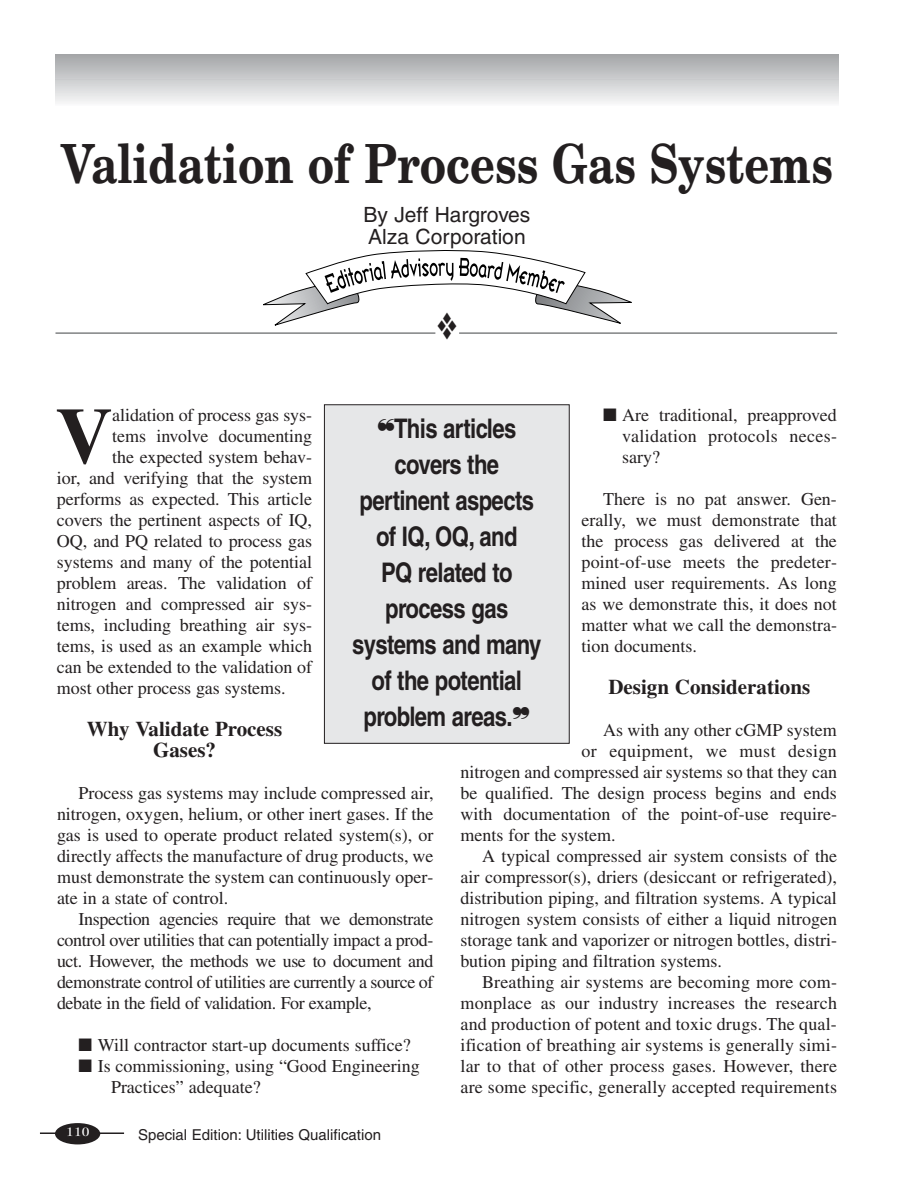
<style>
.page{position:relative;width:918px;height:1188px;background:#fff}
.page>*{position:absolute;margin:0;border:0;box-sizing:border-box;transform-origin:0 0}
.t1{font:700 79.2px "Times";color:#231f20}
.t2{font:700 54px "New Century Schlbk";color:#231f20;scale:.8 1}
.t3{font:700 condensed 27px/36px "Helvetica";letter-spacing:-.025em;color:#231f20;text-align:center}
.t4{font:700 21px/21px "Times";color:#231f20;text-align:center}
.t5{font:21px/22.5px "Helvetica";color:#231f20}
.t6{font:18px/21px "Times";color:#231f20;text-align:justify}
.t7{font:18px "Times";letter-spacing:.02em;color:#231f20}
.t8{font:15px "Helvetica";color:#231f20}
.t9{font:700 13.5px "Bernhard Modern";color:#fff}
</style>
<div class="page">
<hr style="left:40px;top:1132px;width:84px;height:2px;background:#231f20">
<div style="left:55px;top:1123px;width:45px;height:21px;background:#231f20;border-radius:50%"></div>
<div style="left:324px;top:405px;width:245px;height:338px;background:#e6e7e8"></div>
<div style="left:324px;top:404px;width:246px;height:340px;border:1px solid #231f20"></div>
<hr style="left:56px;top:54px;width:782px;height:2px;background:#85878a">
<hr style="left:56px;top:56px;width:782px;height:2px;background:#898b8e">
<hr style="left:56px;top:58px;width:782px;height:2px;background:#8d8f92">
<hr style="left:56px;top:60px;width:782px;height:2px;background:#929497">
<hr style="left:56px;top:62px;width:782px;height:2px;background:#96999b">
<hr style="left:56px;top:64px;width:782px;height:2px;background:#9a9c9f">
<hr style="left:56px;top:66px;width:782px;height:2px;background:#9fa1a4">
<hr style="left:56px;top:68px;width:782px;height:2px;background:#a4a6a8">
<hr style="left:56px;top:70px;width:782px;height:2px;background:#a8abad">
<hr style="left:56px;top:72px;width:782px;height:2px;background:#adafb1">
<hr style="left:56px;top:74px;width:782px;height:2px;background:#b1b4b6">
<hr style="left:56px;top:76px;width:782px;height:2px;background:#b6b8bb">
<hr style="left:56px;top:78px;width:782px;height:2px;background:#bbbdbf">
<hr style="left:56px;top:80px;width:782px;height:2px;background:#bfc1c3">
<hr style="left:56px;top:82px;width:782px;height:2px;background:#c4c5c8">
<hr style="left:56px;top:84px;width:782px;height:2px;background:#c9cacc">
<hr style="left:56px;top:86px;width:782px;height:2px;background:#cdced0">
<hr style="left:56px;top:88px;width:782px;height:2px;background:#d2d3d5">
<hr style="left:56px;top:90px;width:782px;height:2px;background:#d7d8da">
<hr style="left:56px;top:92px;width:782px;height:2px;background:#dcddde">
<hr style="left:56px;top:94px;width:782px;height:2px;background:#e0e1e2">
<hr style="left:56px;top:96px;width:782px;height:2px;background:#e5e6e7">
<hr style="left:56px;top:98px;width:782px;height:2px;background:#eaebec">
<hr style="left:56px;top:100px;width:782px;height:2px;background:#eff0f0">
<hr style="left:56px;top:102px;width:782px;height:2px;background:#f3f4f4">
<hr style="left:56px;top:104px;width:782px;height:1px;background:#f9f9fa">
<hr style="left:56px;top:105px;width:782px;height:1px;background:#fafafb">
<hr style="left:56px;top:332px;width:379px;height:2px;background:#808284">
<hr style="left:459px;top:332px;width:378px;height:2px;background:#808284">
<svg style="left:263px;top:250px;width:369px;height:84px"></svg>
<h2 class="t2" style="left:61px;top:143px;width:965px">Validation of Process Gas Systems</h2>
<p class="t5" style="left:364px;top:205px;width:168px">By Jeff Hargroves<br>Alza Corporation</p>
<p class="t6" style="left:622px;top:406px;width:216px;text-indent:-19px">■ Are traditional, preapproved validation protocols neces&shy;sary?</p>
<p class="t6" style="left:582px;top:490px;width:257px;text-indent:22px">There is no pat answer. Gen&shy;erally, we must demonstrate that the process gas delivered at the point-of-use meets the predeter&shy;mined user requirements. As long as we demonstrate this, it does not matter what we call the demonstra&shy;tion documents.</p>
<p class="t4" style="left:608px;top:678px;width:203px">Design Considerations</p>
<p class="t6" style="left:603px;top:721px;width:235px">As with any other cGMP system</p>
<p class="t7" style="left:582px;top:744px;width:257px">or equipment, we must design</p>
<p class="t6" style="left:461px;top:763px;width:378px">nitrogen and compressed air systems so that they can</p>
<p class="t6" style="left:461px;top:784px;width:378px">be qualified. The design process begins and ends</p>
<p class="t6" style="left:461px;top:805px;width:378px">with documentation of the point-of-use require-</p>
<p class="t6" style="left:461px;top:826px;width:157px">ments for the system.</p>
<p class="t6" style="left:482px;top:847px;width:356px">A typical compressed air system consists of the</p>
<p class="t6" style="left:461px;top:868px;width:378px">air compressor(s), driers (desiccant or refrigerated),</p>
<p class="t6" style="left:461px;top:889px;width:378px">distribution piping, and filtration systems. A typical</p>
<p class="t6" style="left:461px;top:910px;width:378px">nitrogen system consists of either a liquid nitrogen</p>
<p class="t6" style="left:461px;top:931px;width:378px">storage tank and vaporizer or nitrogen bottles, distri-</p>
<p class="t6" style="left:461px;top:952px;width:263px">bution piping and filtration systems.</p>
<p class="t6" style="left:482px;top:973px;width:356px">Breathing air systems are becoming more com-</p>
<p class="t6" style="left:461px;top:994px;width:378px">monplace as our industry increases the research</p>
<p class="t6" style="left:461px;top:1015px;width:378px">and production of potent and toxic drugs. The qual-</p>
<p class="t6" style="left:461px;top:1036px;width:378px">ification of breathing air systems is generally simi-</p>
<p class="t6" style="left:461px;top:1057px;width:378px">lar to that of other process gases. However, there</p>
<p class="t6" style="left:461px;top:1078px;width:378px">are some specific, generally accepted requirements</p>
<h1 class="t1" style="left:56px;top:408px;width:59px">V</h1>
<p class="t6" style="left:112px;top:406px;width:201px">alidation of process gas sys-</p>
<h3 class="t3" style="left:352px;top:413px;width:191px">❝This articles covers the pertinent aspects of IQ, OQ, and<br>PQ related to process gas systems and many of the potential problem areas.❞</h3>
<p class="t6" style="left:112px;top:427px;width:201px">tems involve documenting</p>
<p class="t6" style="left:112px;top:448px;width:201px">the expected system behav-</p>
<p class="t6" style="left:57px;top:469px;width:257px">ior, and verifying that the system</p>
<p class="t6" style="left:57px;top:490px;width:257px">performs as expected. This article</p>
<p class="t6" style="left:57px;top:511px;width:257px">covers the pertinent aspects of IQ,</p>
<p class="t6" style="left:57px;top:532px;width:257px">OQ, and PQ related to process gas</p>
<p class="t6" style="left:57px;top:553px;width:257px">systems and many of the potential</p>
<p class="t6" style="left:57px;top:574px;width:257px">problem areas. The validation of</p>
<p class="t6" style="left:57px;top:595px;width:257px">nitrogen and compressed air sys-</p>
<p class="t6" style="left:57px;top:616px;width:257px">tems, including breathing air sys-</p>
<p class="t6" style="left:57px;top:637px;width:257px">tems, is used as an example which</p>
<p class="t6" style="left:57px;top:658px;width:257px">can be extended to the validation of</p>
<p class="t6" style="left:57px;top:679px;width:230px">most other process gas systems.</p>
<p class="t4" style="left:87px;top:720px;width:197px">Why Validate Process<br>Gases?</p>
<p class="t6" style="left:57px;top:784px;width:378px;text-indent:22px">Process gas systems may include compressed air, nitrogen, oxygen, helium, or other inert gases. If the gas is used to operate product related system(s), or directly affects the manufacture of drug products, we must demonstrate the system can continuously oper&shy;ate in a state of control.</p>
<p class="t6" style="left:57px;top:910px;width:378px;text-indent:22px">Inspection agencies require that we demonstrate control over utilities that can potentially impact a prod&shy;uct. However, the methods we use to document and demonstrate control of utilities are currently a source of debate in the field of validation. For example,</p>
<p class="t6" style="left:79px;top:1036px;width:334px">■ Will contractor start-up documents suffice?</p>
<p class="t6" style="left:111px;top:1057px;width:310px;text-indent:-32px">■ Is commissioning, using “Good Engineering<br>Practices” adequate?</p>
<p class="t9" style="left:66px;top:1126px;width:25px">110</p>
<p class="t8" style="left:138px;top:1130px;width:245px">Special Edition: Utilities Qualification</p>
</div>
